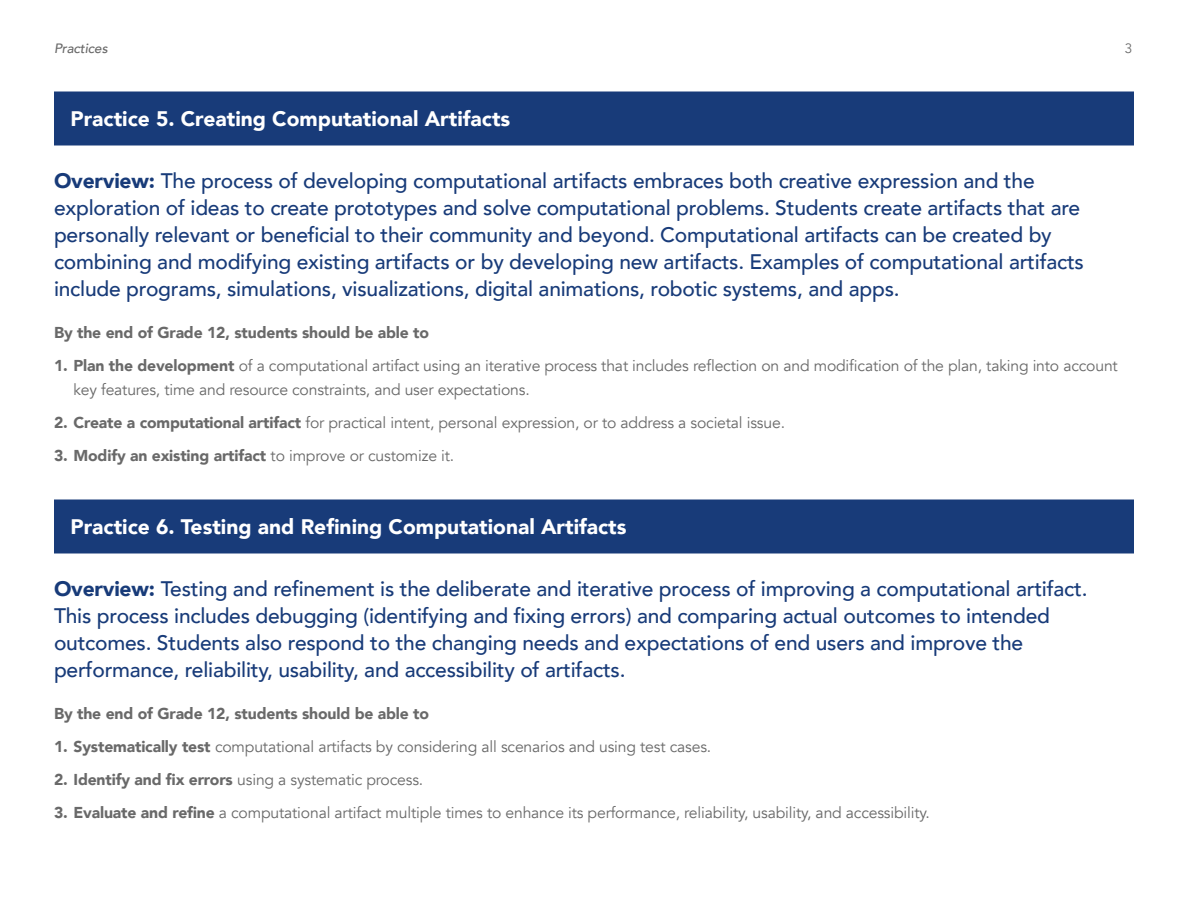
<style>
.page{position:relative;width:1188px;height:918px;background:#fff}
.page>*{position:absolute;margin:0;border:0;box-sizing:border-box;transform-origin:0 0}
.Big_intro_TEXT{font:500 21px/27px "Avenir";letter-spacing:-.01em;color:#183b79}
.reverse_head_bar{font:900 21px "Avenir";color:#fff}
.body_number_list{font:15.75px/24px "Avenir";letter-spacing:-.01em;color:#696969}
.body_text_bold{font:900 15.75px "Avenir";letter-spacing:-.01em;color:#696969}
.body_number_list-2{font:900 15.75px "Avenir";letter-spacing:-.01em;color:#696969}
.body_number_list-3{font:italic 500 13.5px "Avenir";letter-spacing:-.01em;color:#696969}
.body_number_list-4{font:13.5px "Avenir";color:#696969}
.s1{font-weight:900}
.s2{font-weight:400}
</style>
<div class="page">
<div style="left:54px;top:92px;width:1080px;height:54px;background:#183b79"></div>
<div style="left:54px;top:500px;width:1080px;height:54px;background:#183b79"></div>
<p class="body_number_list-3" style="left:54px;top:41px;width:55px">Practices</p>
<p class="body_number_list-4" style="left:1125px;top:41px;width:9px">3</p>
<p class="reverse_head_bar" style="left:70px;top:101px;width:441px">Practice 5. Creating Computational Artifacts</p>
<p class="Big_intro_TEXT" style="left:54px;top:166px;width:1031px"><span class="s1">Overview:</span> The process of developing computational artifacts embraces both creative expression and the exploration of ideas to create prototypes and solve computational problems. Students create artifacts that are personally relevant or beneficial to their community and beyond. Computational artifacts can be created by combining and modifying existing artifacts or by developing new artifacts. Examples of computational artifacts include programs, simulations, visualizations, digital animations, robotic systems, and apps.</p>
<p class="body_text_bold" style="left:54px;top:319px;width:377px">By the end of Grade 12, students should be able to</p>
<p class="body_number_list" style="left:74px;top:353px;width:1046px;text-indent:-20px"><span class="s1">1. Plan the development</span> of a computational artifact using an iterative process that includes reflection on and modification of the plan, taking into account key features, time and resource constraints, and user expectations.</p>
<p class="body_number_list" style="left:54px;top:410px;width:733px"><span class="s1">2. Create a computational artifact</span> for practical intent, personal expression, or to address a societal issue.</p>
<p class="body_number_list-2" style="left:54px;top:442px;width:402px">3. Modify an existing artifact <span class="s2">to improve or customize it.</span></p>
<p class="reverse_head_bar" style="left:70px;top:509px;width:558px">Practice 6. Testing and Refining Computational Artifacts</p>
<p class="Big_intro_TEXT" style="left:54px;top:574px;width:1035px"><span class="s1">Overview:</span> Testing and refinement is the deliberate and iterative process of improving a computational artifact.<br>This process includes debugging (identifying and fixing errors) and comparing actual outcomes to intended outcomes. Students also respond to the changing needs and expectations of end users and improve the performance, reliability, usability, and accessibility of artifacts.</p>
<p class="body_text_bold" style="left:54px;top:700px;width:377px">By the end of Grade 12, students should be able to</p>
<p class="body_number_list" style="left:54px;top:734px;width:659px"><span class="s1">1. Systematically test</span> computational artifacts by considering all scenarios and using test cases.</p>
<p class="body_number_list" style="left:54px;top:767px;width:371px"><span class="s1">2. Identify and fix errors</span> using a systematic process.</p>
<p class="body_number_list" style="left:54px;top:800px;width:877px"><span class="s1">3. Evaluate and refine</span> a computational artifact multiple times to enhance its performance, reliability, usability, and accessibility.</p>
</div>
